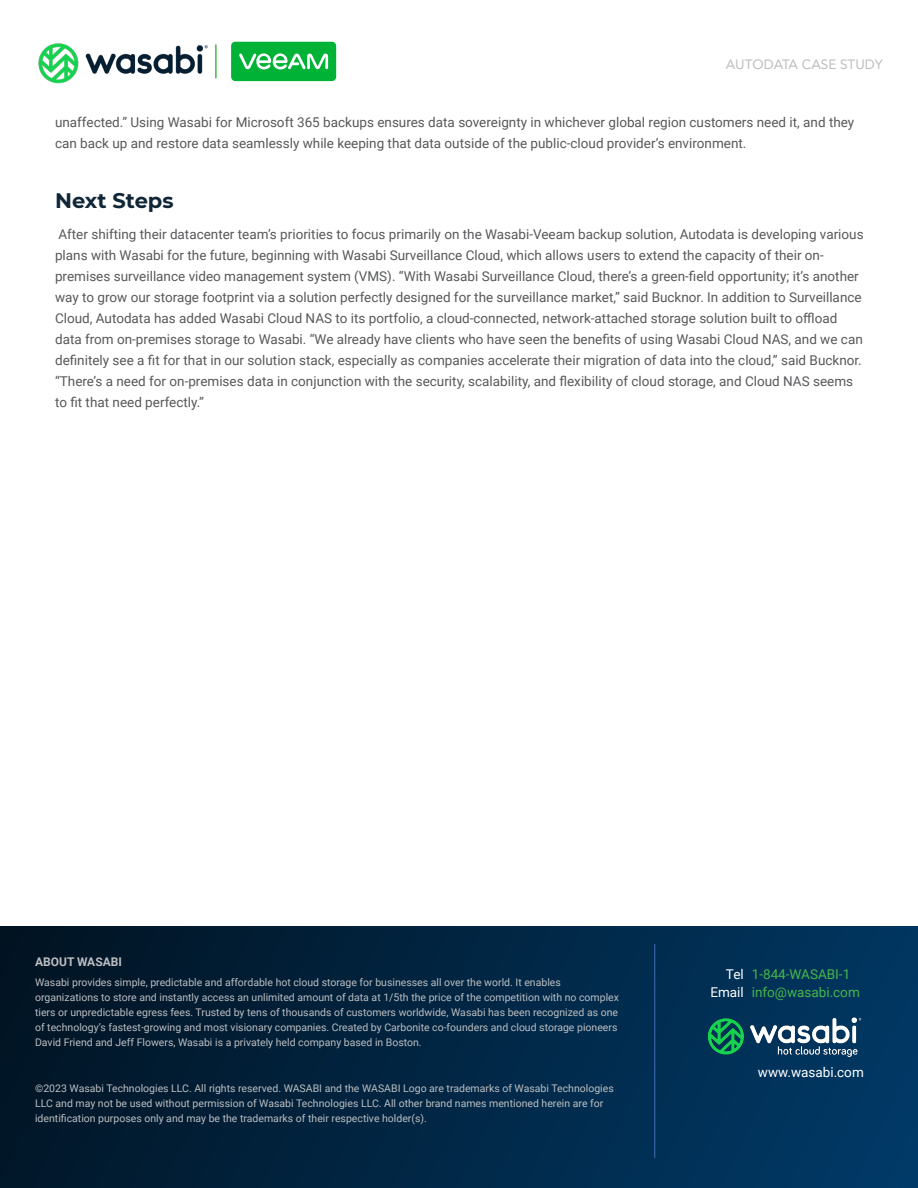
<style>
.page{position:relative;width:918px;height:1188px;background:#fff}
.page>*{position:absolute;margin:0;border:0;box-sizing:border-box;transform-origin:0 0}
.Heading1{font:700 21px "Montserrat";color:#102636}
.Body_Text_Default{font:13.5px/21px "Roboto";color:#57585a}
.t1{font:13.5px/18px "Roboto";color:#45b749}
.t2{font:13.5px/18px "Roboto";color:#fff;text-align:right}
.Running_Header{font:13.5px "Avenir";color:#bcbdc0}
.t3{font:700 12px "Roboto";color:#bcbdc0}
.t4{font:10.5px/15px "Roboto";color:#bcbdc0}
</style>
<div class="page">
<img style="left:38px;top:43px;width:170px;height:41px">
<div style="left:231px;top:42px;width:105px;height:39px;background:#00b336;border-radius:4px"></div>
<svg style="left:239px;top:53px;width:89px;height:16px"></svg>
<hr style="left:215px;top:44px;width:2px;height:34px;background:#45b749">
<img style="left:0;top:927px;width:918px;height:261px">
<img style="left:705px;top:1014px;width:159px;height:46px">
<hr style="left:654px;top:944px;width:1px;height:214px;background:#446fb6">
<p class="Running_Header" style="left:726px;top:54px;width:159px">AUTODATA CASE STUDY</p>
<p class="Body_Text_Default" style="left:55px;top:111px;width:801px">unaffected.” Using Wasabi for Microsoft 365 backups ensures data sovereignty in whichever global region customers need it, and they can back up and restore data seamlessly while keeping that data outside of the public-cloud provider’s environment.</p>
<p class="Heading1" style="left:55px;top:185px;width:120px">Next Steps</p>
<p class="Body_Text_Default" style="left:55px;top:223px;width:810px">After shifting their datacenter team’s priorities to focus primarily on the Wasabi-Veeam backup solution, Autodata is developing various plans with Wasabi for the future, beginning with Wasabi Surveillance Cloud, which allows users to extend the capacity of their on&shy;premises surveillance video management system (VMS). “With Wasabi Surveillance Cloud, there’s a green-field opportunity; it’s another way to grow our storage footprint via a solution perfectly designed for the surveillance market,” said Bucknor. In addition to Surveillance Cloud, Autodata has added Wasabi Cloud NAS to its portfolio, a cloud-connected, network-attached storage solution built to offload data from on-premises storage to Wasabi. “We already have clients who have seen the benefits of using Wasabi Cloud NAS, and we can definitely see a fit for that in our solution stack, especially as companies accelerate their migration of data into the cloud,” said Bucknor. “There’s a need for on-premises data in conjunction with the security, scalability, and flexibility of cloud storage, and Cloud NAS seems to fit that need perfectly.”</p>
<p class="t3" style="left:35px;top:953px;width:88px">ABOUT WASABI</p>
<p class="t4" style="left:35px;top:975px;width:585px">Wasabi provides simple, predictable and affordable hot cloud storage for businesses all over the world. It enables organizations to store and instantly access an unlimited amount of data at 1/5th the price of the competition with no complex tiers or unpredictable egress fees. Trusted by tens of thousands of customers worldwide, Wasabi has been recognized as one of technology’s fastest-growing and most visionary companies. Created by Carbonite co-founders and cloud storage pioneers David Friend and Jeff Flowers, Wasabi is a privately held company based in Boston.</p>
<p class="t4" style="left:35px;top:1081px;width:580px">©2023 Wasabi Technologies LLC. All rights reserved. WASABI and the WASABI Logo are trademarks of Wasabi Technologies<br>LLC and may not be used without permission of Wasabi Technologies LLC. All other brand names mentioned herein are for identification purposes only and may be the trademarks of their respective holder(s).</p>
<p class="t2" style="left:710px;top:964px;width:35px">Tel<br>Email</p>
<p class="t1" style="left:752px;top:964px;width:110px">1-844-WASABI-1 info@wasabi.com</p>
<p class="t2" style="left:758px;top:1063px;width:107px">www.wasabi.com</p>
</div>
